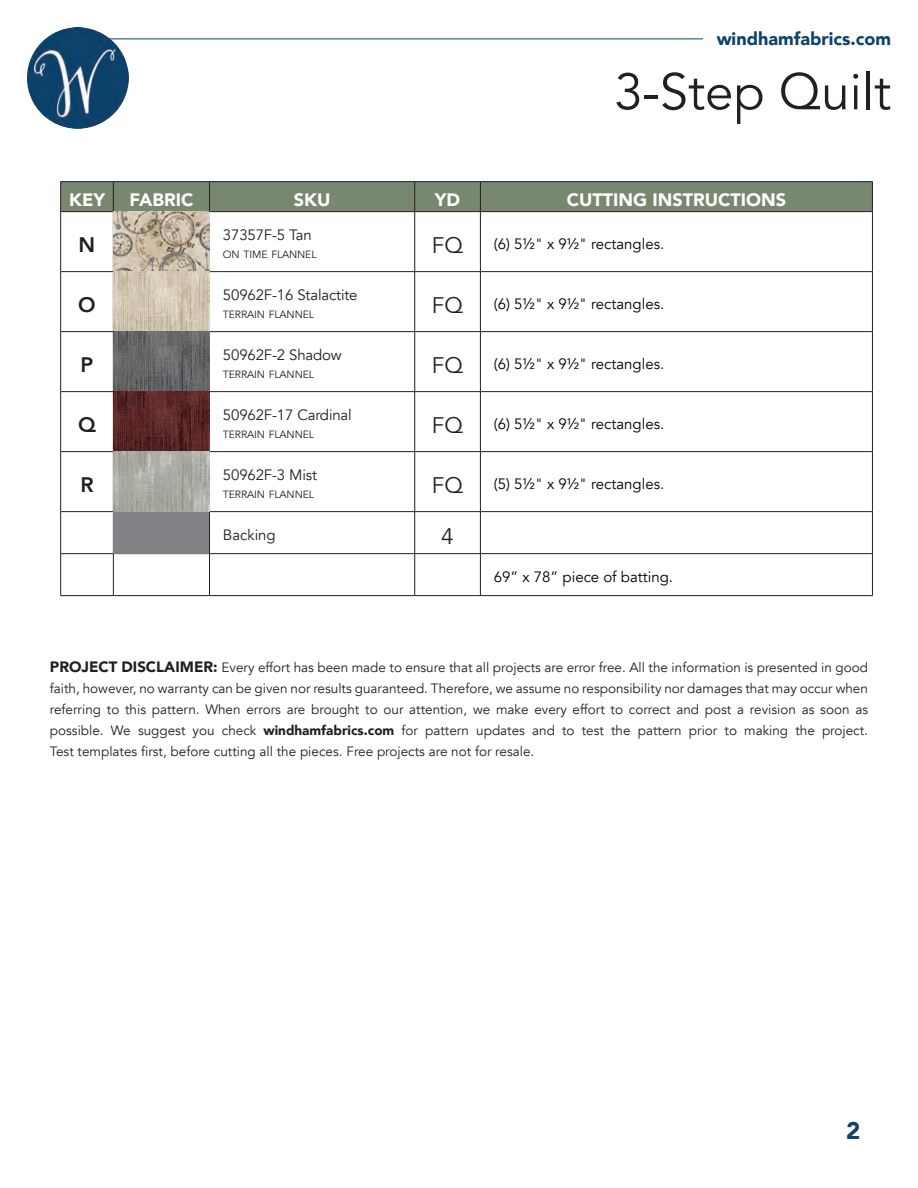
<style>
.page{position:relative;width:918px;height:1188px;background:#fff}
.page>*{position:absolute;margin:0;border:0;box-sizing:border-box;transform-origin:0 0}
.t1{font:51px "Avenir";color:#231f20}
.t2{font:900 24px "Avenir";color:#0d426a}
.t3{font:22.5px "Avenir";color:#231f20}
.t4{font:800 21px "Avenir";color:#231f20}
.t5{font:900 18px "Avenir";color:#fff}
.t6{font:900 18px "Avenir";color:#0d426a}
.t7{font:15px "Avenir";color:#000}
.t8{font:15px "Avenir";letter-spacing:-.01em;color:#231f20}
.t9{font:13.5px/21px "Avenir";color:#231f20;text-align:justify}
.t10{font:10.5px "Avenir";letter-spacing:-.015em;color:#231f20}
.s1{font-weight:900;font-size:15px}
.s2{font-weight:900}
</style>
<div class="page">
<img style="left:27px;top:27px;width:102px;height:102px;border-radius:51px">
<hr style="left:109px;top:39px;width:594px;height:1px;background:#0d426a">
<hr style="left:60px;top:181px;width:53px;height:1px;background:#231f20">
<hr style="left:113px;top:181px;width:96px;height:1px;background:#231f20">
<hr style="left:209px;top:181px;width:206px;height:1px;background:#231f20">
<hr style="left:415px;top:181px;width:65px;height:1px;background:#231f20">
<hr style="left:480px;top:181px;width:393px;height:1px;background:#231f20">
<hr style="left:60px;top:212px;width:1px;height:59px;background:#231f20">
<hr style="left:60px;top:272px;width:1px;height:59px;background:#231f20">
<hr style="left:60px;top:332px;width:1px;height:59px;background:#231f20">
<hr style="left:60px;top:392px;width:1px;height:59px;background:#231f20">
<hr style="left:60px;top:452px;width:1px;height:59px;background:#231f20">
<hr style="left:60px;top:512px;width:1px;height:41px;background:#231f20">
<hr style="left:60px;top:554px;width:1px;height:41px;background:#231f20">
<hr style="left:872px;top:212px;width:1px;height:59px;background:#231f20">
<hr style="left:872px;top:272px;width:1px;height:59px;background:#231f20">
<hr style="left:872px;top:332px;width:1px;height:59px;background:#231f20">
<hr style="left:872px;top:392px;width:1px;height:59px;background:#231f20">
<hr style="left:872px;top:452px;width:1px;height:59px;background:#231f20">
<hr style="left:872px;top:512px;width:1px;height:41px;background:#231f20">
<hr style="left:872px;top:554px;width:1px;height:41px;background:#231f20">
<div style="left:60px;top:182px;width:813px;height:29px;background:#788770"></div>
<hr style="left:60px;top:211px;width:53px;height:1px;background:#231f20">
<hr style="left:113px;top:211px;width:96px;height:1px;background:#231f20">
<hr style="left:113px;top:212px;width:1px;height:59px;background:#231f20">
<hr style="left:209px;top:211px;width:206px;height:1px;background:#231f20">
<hr style="left:209px;top:212px;width:1px;height:59px;background:#231f20">
<hr style="left:415px;top:211px;width:65px;height:1px;background:#231f20">
<hr style="left:414px;top:212px;width:1px;height:59px;background:#231f20">
<hr style="left:480px;top:211px;width:393px;height:1px;background:#231f20">
<hr style="left:480px;top:212px;width:1px;height:59px;background:#231f20">
<hr style="left:60px;top:271px;width:53px;height:1px;background:#231f20">
<hr style="left:113px;top:271px;width:96px;height:1px;background:#231f20">
<hr style="left:113px;top:272px;width:1px;height:59px;background:#231f20">
<hr style="left:209px;top:271px;width:206px;height:1px;background:#231f20">
<hr style="left:209px;top:272px;width:1px;height:59px;background:#231f20">
<hr style="left:415px;top:271px;width:65px;height:1px;background:#231f20">
<hr style="left:414px;top:272px;width:1px;height:59px;background:#231f20">
<hr style="left:480px;top:271px;width:393px;height:1px;background:#231f20">
<hr style="left:480px;top:272px;width:1px;height:59px;background:#231f20">
<hr style="left:60px;top:331px;width:53px;height:1px;background:#231f20">
<hr style="left:113px;top:331px;width:96px;height:1px;background:#231f20">
<hr style="left:113px;top:332px;width:1px;height:59px;background:#231f20">
<hr style="left:209px;top:331px;width:206px;height:1px;background:#231f20">
<hr style="left:209px;top:332px;width:1px;height:59px;background:#231f20">
<hr style="left:415px;top:331px;width:65px;height:1px;background:#231f20">
<hr style="left:414px;top:332px;width:1px;height:59px;background:#231f20">
<hr style="left:480px;top:331px;width:393px;height:1px;background:#231f20">
<hr style="left:480px;top:332px;width:1px;height:59px;background:#231f20">
<hr style="left:60px;top:391px;width:53px;height:1px;background:#231f20">
<hr style="left:113px;top:391px;width:96px;height:1px;background:#231f20">
<hr style="left:113px;top:392px;width:1px;height:59px;background:#231f20">
<hr style="left:209px;top:391px;width:206px;height:1px;background:#231f20">
<hr style="left:209px;top:392px;width:1px;height:59px;background:#231f20">
<hr style="left:415px;top:391px;width:65px;height:1px;background:#231f20">
<hr style="left:414px;top:392px;width:1px;height:59px;background:#231f20">
<hr style="left:480px;top:391px;width:393px;height:1px;background:#231f20">
<hr style="left:480px;top:392px;width:1px;height:59px;background:#231f20">
<hr style="left:60px;top:451px;width:53px;height:1px;background:#231f20">
<hr style="left:113px;top:451px;width:96px;height:1px;background:#231f20">
<hr style="left:113px;top:452px;width:1px;height:59px;background:#231f20">
<hr style="left:209px;top:451px;width:206px;height:1px;background:#231f20">
<hr style="left:209px;top:452px;width:1px;height:59px;background:#231f20">
<hr style="left:415px;top:451px;width:65px;height:1px;background:#231f20">
<hr style="left:414px;top:452px;width:1px;height:59px;background:#231f20">
<hr style="left:480px;top:451px;width:393px;height:1px;background:#231f20">
<hr style="left:480px;top:452px;width:1px;height:59px;background:#231f20">
<hr style="left:60px;top:511px;width:53px;height:1px;background:#231f20">
<hr style="left:113px;top:511px;width:96px;height:1px;background:#231f20">
<hr style="left:113px;top:512px;width:1px;height:41px;background:#231f20">
<hr style="left:209px;top:511px;width:206px;height:1px;background:#231f20">
<hr style="left:209px;top:512px;width:1px;height:41px;background:#231f20">
<hr style="left:415px;top:511px;width:65px;height:1px;background:#231f20">
<hr style="left:414px;top:512px;width:1px;height:41px;background:#231f20">
<hr style="left:480px;top:511px;width:393px;height:1px;background:#231f20">
<hr style="left:480px;top:512px;width:1px;height:41px;background:#231f20">
<hr style="left:60px;top:553px;width:53px;height:1px;background:#231f20">
<hr style="left:113px;top:553px;width:96px;height:1px;background:#231f20">
<hr style="left:113px;top:554px;width:1px;height:41px;background:#231f20">
<hr style="left:209px;top:553px;width:206px;height:1px;background:#231f20">
<hr style="left:209px;top:554px;width:1px;height:41px;background:#231f20">
<hr style="left:415px;top:553px;width:65px;height:1px;background:#231f20">
<hr style="left:414px;top:554px;width:1px;height:41px;background:#231f20">
<hr style="left:480px;top:553px;width:393px;height:1px;background:#231f20">
<hr style="left:480px;top:554px;width:1px;height:41px;background:#231f20">
<hr style="left:60px;top:595px;width:53px;height:1px;background:#231f20">
<hr style="left:113px;top:595px;width:96px;height:1px;background:#231f20">
<hr style="left:209px;top:595px;width:206px;height:1px;background:#231f20">
<hr style="left:415px;top:595px;width:65px;height:1px;background:#231f20">
<hr style="left:480px;top:595px;width:393px;height:1px;background:#231f20">
<img style="left:114px;top:212px;width:95px;height:299px">
<div style="left:114px;top:512px;width:95px;height:41px;background:#808285"></div>
<h3 class="t6" style="left:717px;top:23px;width:176px">windhamfabrics.com</h3>
<h1 class="t1" style="left:614px;top:61px;width:278px">3-Step Quilt</h1>
<p class="t5" style="left:69px;top:184px;width:37px">KEY</p>
<p class="t5" style="left:129px;top:184px;width:66px">FABRIC</p>
<p class="t5" style="left:294px;top:184px;width:38px">SKU</p>
<p class="t5" style="left:435px;top:184px;width:27px">YD</p>
<p class="t5" style="left:567px;top:184px;width:221px">CUTTING INSTRUCTIONS</p>
<p class="t4" style="left:79px;top:228px;width:18px">N</p>
<p class="t8" style="left:223px;top:226px;width:90px">37357F-5 Tan</p>
<p class="t10" style="left:223px;top:248px;width:95px">ON TIME FLANNEL</p>
<p class="t3" style="left:432px;top:232px;width:33px">FQ</p>
<p class="t7" style="left:494px;top:235px;width:172px">(6) 5½" x 9½" rectangles.</p>
<p class="t4" style="left:78px;top:288px;width:19px">O</p>
<p class="t8" style="left:223px;top:286px;width:136px">50962F-16 Stalactite</p>
<p class="t10" style="left:223px;top:308px;width:93px">TERRAIN FLANNEL</p>
<p class="t3" style="left:432px;top:292px;width:33px">FQ</p>
<p class="t7" style="left:494px;top:295px;width:172px">(6) 5½" x 9½" rectangles.</p>
<p class="t4" style="left:81px;top:348px;width:14px">P</p>
<p class="t8" style="left:223px;top:346px;width:120px">50962F-2 Shadow</p>
<p class="t10" style="left:223px;top:368px;width:93px">TERRAIN FLANNEL</p>
<p class="t3" style="left:432px;top:352px;width:33px">FQ</p>
<p class="t7" style="left:494px;top:355px;width:172px">(6) 5½" x 9½" rectangles.</p>
<p class="t4" style="left:78px;top:408px;width:19px">Q</p>
<p class="t8" style="left:223px;top:406px;width:130px">50962F-17 Cardinal</p>
<p class="t10" style="left:223px;top:428px;width:93px">TERRAIN FLANNEL</p>
<p class="t3" style="left:432px;top:412px;width:33px">FQ</p>
<p class="t7" style="left:494px;top:415px;width:172px">(6) 5½" x 9½" rectangles.</p>
<p class="t4" style="left:80px;top:468px;width:15px">R</p>
<p class="t8" style="left:223px;top:466px;width:96px">50962F-3 Mist</p>
<p class="t10" style="left:223px;top:488px;width:93px">TERRAIN FLANNEL</p>
<p class="t3" style="left:432px;top:472px;width:33px">FQ</p>
<p class="t7" style="left:494px;top:475px;width:172px">(5) 5½" x 9½" rectangles.</p>
<p class="t8" style="left:223px;top:526px;width:54px">Backing</p>
<p class="t3" style="left:441px;top:523px;width:14px">4</p>
<p class="t7" style="left:494px;top:568px;width:181px">69” x 78” piece of batting.</p>
<p class="t9" style="left:50px;top:657px;width:820px"><span class="s1">PROJECT DISCLAIMER:</span> Every effort has been made to ensure that all projects are error free. All the information is presented in good faith, however, no warranty can be given nor results guaranteed. Therefore, we assume no responsibility nor damages that may occur when referring to this pattern. When errors are brought to our attention, we make every effort to correct and post a revision as soon as possible. We suggest you check <span class="s2">windhamfabrics.com</span> for pattern updates and to test the pattern prior to making the project.<br>Test templates first, before cutting all the pieces. Free projects are not for resale.</p>
<h2 class="t2" style="left:846px;top:1110px;width:16px">2</h2>
</div>
